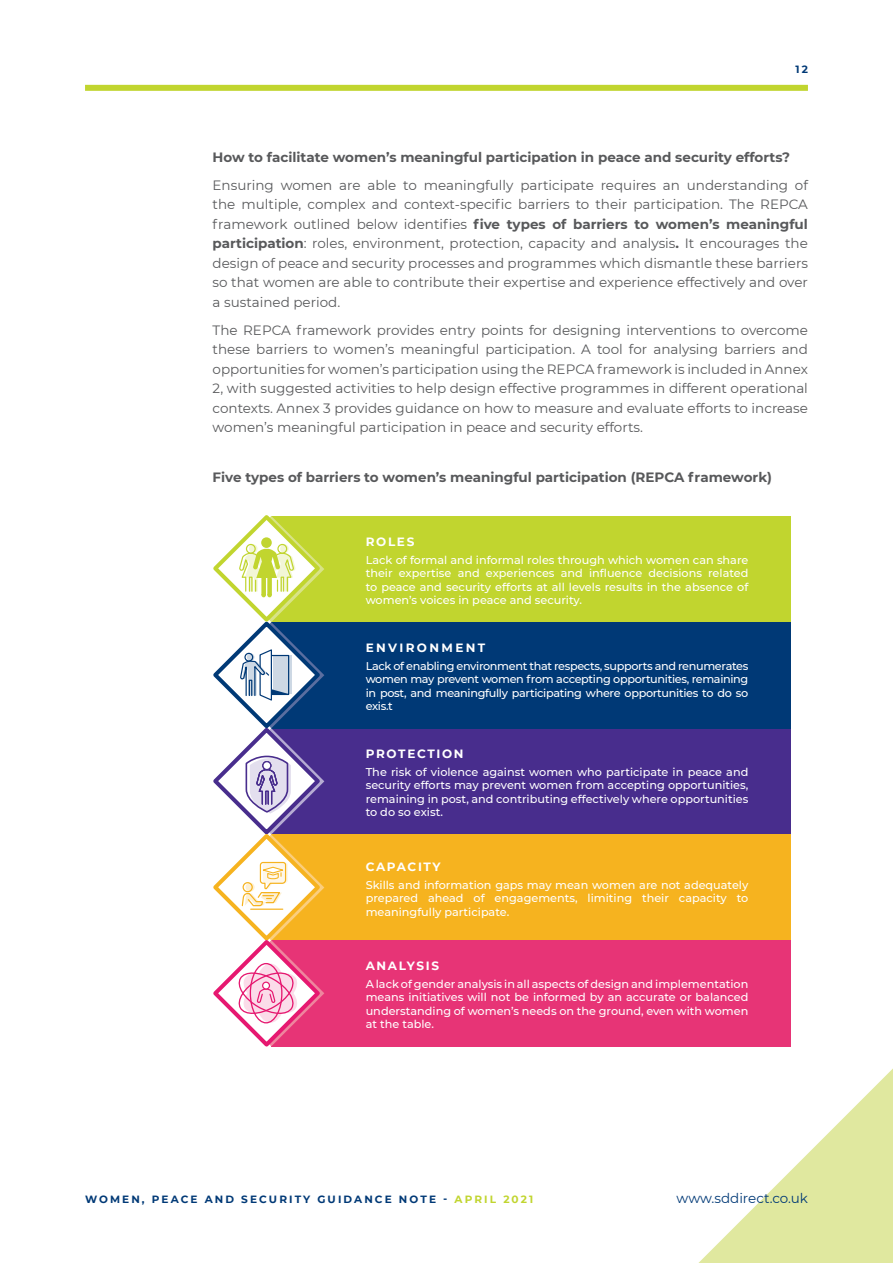
<style>
.page{position:relative;width:893px;height:1263px;background:#fff}
.page>*{position:absolute;margin:0;border:0;box-sizing:border-box;transform-origin:0 0}
.t1{font:13.5px/19.5px "Montserrat";color:#58595b;text-align:justify}
.t2{font:700 13.5px "Montserrat";color:#58595b}
.t3{font:13.5px "Montserrat";color:#003976}
.t4{font:700 12px "Montserrat";letter-spacing:.14em;color:#fff}
.t5{font:700 12px "Montserrat";letter-spacing:.2em;color:#fff}
.t6{font:500 11.25px/13.5px "Montserrat";color:#fff;text-align:justify}
.t7{font:700 10.5px "Montserrat";letter-spacing:.2em;color:#003976}
.s1{font-weight:700}
.s2{color:#c1d52f}
</style>
<div class="page">
<svg style="left:686px;top:646px;width:207px;height:617px"></svg>
<div style="left:85px;top:85px;width:723px;height:6px;background:#c1d52f"></div>
<div style="left:271px;top:516px;width:519px;height:106px;background:#c1d52f"></div>
<div style="left:271px;top:728px;width:519px;height:106px;background:#482d8d"></div>
<div style="left:271px;top:834px;width:519px;height:107px;background:#f6b31f"></div>
<div style="left:271px;top:940px;width:519px;height:106px;background:#e73476"></div>
<div style="left:271px;top:622px;width:519px;height:106px;background:#003976"></div>
<svg style="left:213px;top:515px;width:111px;height:532px"></svg>
<p class="t7" style="left:795px;top:61px;width:14px">12</p>
<p class="t2" style="left:213px;top:147px;width:579px">How to facilitate women’s meaningful participation in peace and security efforts?</p>
<p class="t1" style="left:213px;top:175px;width:597px">Ensuring women are able to meaningfully participate requires an understanding of the multiple, complex and context-specific barriers to their participation. The REPCA framework outlined below identifies <span class="s1">five types of barriers to women’s meaningful participation</span>: roles, environment, protection, capacity and analysis<span class="s1">.</span> It encourages the design of peace and security processes and programmes which dismantle these barriers so that women are able to contribute their expertise and experience effectively and over a sustained period.</p>
<p class="t1" style="left:213px;top:320px;width:597px">The REPCA framework provides entry points for designing interventions to overcome these barriers to women’s meaningful participation. A tool for analysing barriers and opportunities for women’s participation using the REPCA framework is included in Annex 2, with suggested activities to help design effective programmes in different operational contexts. Annex 3 provides guidance on how to measure and evaluate efforts to increase women’s meaningful participation in peace and security efforts.</p>
<p class="t2" style="left:213px;top:467px;width:561px">Five types of barriers to women’s meaningful participation (REPCA framework)</p>
<p class="t4" style="left:366px;top:533px;width:50px">ROLES</p>
<p class="t6" style="left:366px;top:552px;width:384px">Lack of formal and informal roles through which women can share their expertise and experiences and influence decisions related to peace and security efforts at all levels results in the absence of women’s voices in peace and security.</p>
<p class="t5" style="left:366px;top:639px;width:121px">ENVIRONMENT</p>
<p class="t6" style="left:366px;top:658px;width:384px">Lack of enabling environment that respects, supports and renumerates women may prevent women from accepting opportunities, remaining in post, and meaningfully participating where opportunities to do so exis.t</p>
<p class="t4" style="left:366px;top:745px;width:99px">PROTECTION</p>
<p class="t6" style="left:366px;top:765px;width:384px">The risk of violence against women who participate in peace and security efforts may prevent women from accepting opportunities, remaining in post, and contributing effectively where opportunities to do so exist.</p>
<p class="t4" style="left:366px;top:858px;width:76px">CAPACITY</p>
<p class="t6" style="left:366px;top:877px;width:384px">Skills and information gaps may mean women are not adequately prepared ahead of engagements, limiting their capacity to meaningfully participate.</p>
<p class="t4" style="left:366px;top:957px;width:75px">ANALYSIS</p>
<p class="t6" style="left:366px;top:976px;width:384px">A lack of gender analysis in all aspects of design and implementation means initiatives will not be informed by an accurate or balanced understanding of women’s needs on the ground, even with women at the table.</p>
<p class="t7" style="left:85px;top:1192px;width:450px">WOMEN, PEACE AND SECURITY GUIDANCE NOTE - <span class="s2">APRIL 2021</span></p>
<p class="t3" style="left:677px;top:1189px;width:133px">www.sddirect.co.uk</p>
</div>
